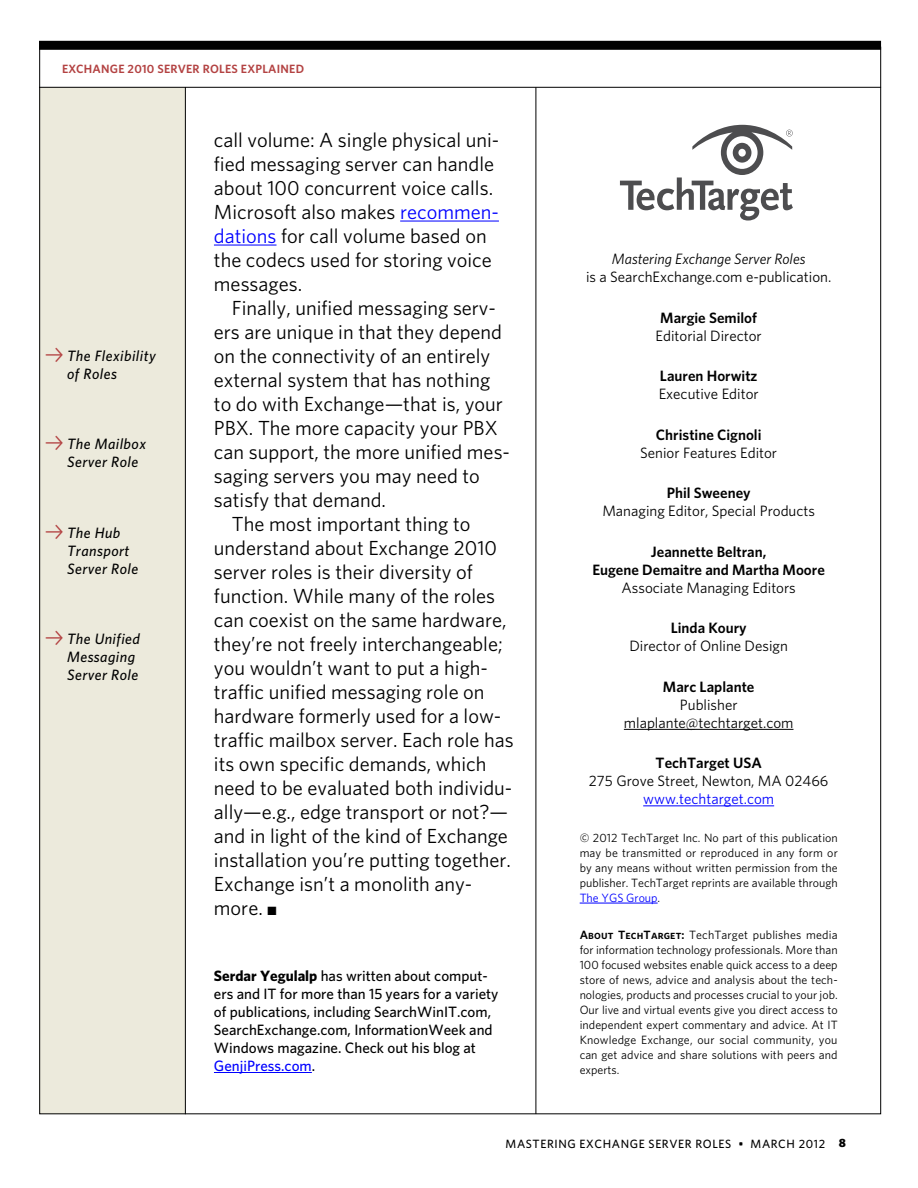
<style>
.page{position:relative;width:918px;height:1188px;background:#fff}
.page>*{position:absolute;margin:0;border:0;box-sizing:border-box;transform-origin:0 0}
.t1{font:20.4px/24px "Whitney";color:#000}
.t2{font:15px/18px "Whitney";color:#000;text-align:center}
.t3{font:500 15px/18px "Whitney";color:#000}
.t4{font:600 15px/18px "Whitney";color:#000;text-align:center}
.t5{font:italic 500 15px/18px "Whitney";letter-spacing:.03em;color:#000}
.t6{font:italic 15px "Whitney";color:#000}
.t7{font:15px "Whitney";color:#00f}
.t8{font:12px/15px "Whitney";color:#000;text-align:justify}
.t9{font:500 12px "Whitney";letter-spacing:.05em;color:#000}
.t10{font:600 12px "Whitney";letter-spacing:.02em;color:#b34242}
.s1{color:#00f}
.s2{font-weight:700}
.s3{font-family:"Whitney Semibold SC"}
.s4{font-weight:900}
</style>
<div class="page">
<div style="left:39px;top:88px;width:146px;height:1026px;background:linear-gradient(to right,#eceadc,#eceadc)"></div>
<hr style="left:185px;top:87px;width:1px;height:1027px;background:#000">
<hr style="left:536px;top:87px;width:1px;height:1027px;background:#000">
<div style="left:39px;top:41px;width:842px;height:9px;background:#000"></div>
<hr style="left:39px;top:87px;width:842px;height:1px;background:#000">
<hr style="left:400px;top:221px;width:99px;height:1px;background:#00f">
<hr style="left:214px;top:245px;width:63px;height:1px;background:#00f">
<hr style="left:214px;top:1072px;width:98px;height:1px;background:#00f">
<hr style="left:624px;top:729px;width:169px;height:1px;background:#000">
<hr style="left:643px;top:805px;width:131px;height:1px;background:#00f">
<hr style="left:580px;top:903px;width:78px;height:1px;background:#00f">
<svg style="left:620px;top:125px;width:173px;height:96px"></svg>
<p class="t10" style="left:62px;top:61px;width:244px">Exchange 2010 Server Roles Explained</p>
<p class="t5" style="left:67px;top:346px;width:90px">The Flexibility of Roles</p>
<p class="t5" style="left:67px;top:435px;width:80px">The Mailbox<br>Server Role</p>
<p class="t5" style="left:67px;top:523px;width:73px">The Hub<br>Transport<br>Server Role</p>
<p class="t5" style="left:67px;top:630px;width:74px">The Unified<br>Messaging<br>Server Role</p>
<p class="t1" style="left:214px;top:128px;width:287px">call volume: A single physical uni&shy;fied messaging server can handle about 100 concurrent voice calls.<br>Microsoft also makes <span class="s1">recommen&shy;dations</span> for call volume based on the codecs used for storing voice messages.</p>
<p class="t1" style="left:232px;top:296px;width:265px">Finally, unified messaging serv-</p>
<p class="t1" style="left:214px;top:320px;width:290px">ers are unique in that they depend</p>
<p class="t1" style="left:214px;top:344px;width:278px">on the connectivity of an entirely</p>
<p class="t1" style="left:214px;top:368px;width:278px">external system that has nothing</p>
<p class="t1" style="left:214px;top:392px;width:290px">to do with Exchange—that is, your</p>
<p class="t1" style="left:214px;top:416px;width:285px">PBX. The more capacity your PBX</p>
<p class="t1" style="left:214px;top:440px;width:298px">can support, the more unified mes-</p>
<p class="t1" style="left:214px;top:464px;width:267px">saging servers you may need to</p>
<p class="t1" style="left:214px;top:488px;width:174px">satisfy that demand.</p>
<p class="t1" style="left:232px;top:512px;width:240px">The most important thing to</p>
<p class="t1" style="left:214px;top:535px;width:285px">understand about Exchange 2010</p>
<p class="t1" style="left:214px;top:559px;width:261px">server roles is their diversity of</p>
<p class="t1" style="left:214px;top:583px;width:283px">function. While many of the roles</p>
<p class="t1" style="left:214px;top:607px;width:294px">can coexist on the same hardware,</p>
<p class="t1" style="left:214px;top:631px;width:290px">they’re not freely interchangeable;</p>
<p class="t1" style="left:214px;top:655px;width:276px">you wouldn’t want to put a high-</p>
<p class="t1" style="left:214px;top:679px;width:272px">traffic unified messaging role on</p>
<p class="t1" style="left:214px;top:703px;width:289px">hardware formerly used for a low-</p>
<p class="t1" style="left:214px;top:727px;width:301px">traffic mailbox server. Each role has</p>
<p class="t1" style="left:214px;top:751px;width:274px">its own specific demands, which</p>
<p class="t1" style="left:214px;top:775px;width:300px">need to be evaluated both individu-</p>
<p class="t1" style="left:214px;top:799px;width:296px">ally—e.g., edge transport or not?—</p>
<p class="t1" style="left:214px;top:823px;width:296px">and in light of the kind of Exchange</p>
<p class="t1" style="left:214px;top:847px;width:299px">installation you’re putting together.</p>
<p class="t1" style="left:214px;top:871px;width:260px">Exchange isn’t a monolith any-</p>
<p class="t1" style="left:214px;top:895px;width:64px">more. ■</p>
<p class="t3" style="left:214px;top:967px;width:286px"><span class="s2">Serdar Yegulalp</span> has written about comput&shy;ers and IT for more than 15 years for a variety of publications, including SearchWinIT.com, SearchExchange.com, InformationWeek and Windows magazine. Check out his blog at <span class="s1">GenjiPress.com</span>.</p>
<p class="t6" style="left:612px;top:250px;width:195px">Mastering Exchange Server Roles</p>
<p class="t2" style="left:586px;top:268px;width:247px">is a SearchExchange.com e-publication.</p>
<p class="t4" style="left:660px;top:308px;width:98px">Margie Semilof</p>
<p class="t2" style="left:656px;top:326px;width:108px">Editorial Director</p>
<p class="t4" style="left:660px;top:367px;width:99px">Lauren Horwitz</p>
<p class="t2" style="left:659px;top:385px;width:102px">Executive Editor</p>
<p class="t4" style="left:656px;top:425px;width:107px">Christine Cignoli</p>
<p class="t2" style="left:640px;top:443px;width:138px">Senior Features Editor</p>
<p class="t4" style="left:667px;top:484px;width:85px">Phil Sweeney</p>
<p class="t2" style="left:602px;top:502px;width:214px">Managing Editor, Special Products</p>
<p class="t4" style="left:592px;top:542px;width:234px">Jeannette Beltran,<br>Eugene Demaitre and Martha Moore</p>
<p class="t2" style="left:622px;top:578px;width:176px">Associate Managing Editors</p>
<p class="t4" style="left:671px;top:619px;width:78px">Linda Koury</p>
<p class="t2" style="left:629px;top:637px;width:160px">Director of Online Design</p>
<p class="t4" style="left:663px;top:677px;width:93px">Marc Laplante</p>
<p class="t2" style="left:624px;top:695px;width:171px">Publisher mlaplante@techtarget.com</p>
<p class="t4" style="left:656px;top:754px;width:108px">TechTarget USA</p>
<p class="t2" style="left:589px;top:772px;width:241px">275 Grove Street, Newton, MA 02466</p>
<p class="t7" style="left:643px;top:790px;width:132px">www.techtarget.com</p>
<p class="t8" style="left:580px;top:830px;width:260px">© 2012 TechTarget Inc. No part of this publication may be transmitted or reproduced in any form or by any means without written permission from the publisher. TechTarget reprints are available through <span class="s1">The YGS Group</span>.</p>
<p class="t8" style="left:580px;top:928px;width:260px"><span class="s3">About TechTarget:</span> TechTarget publishes media for information technology professionals. More than 100 focused websites enable quick access to a deep store of news, advice and analysis about the tech&shy;nologies, products and processes crucial to your job.<br>Our live and virtual events give you direct access to independent expert commentary and advice. At IT Knowledge Exchange, our social community, you can get advice and share solutions with peers and experts.</p>
<p class="t9" style="left:506px;top:1137px;width:342px">Mastering Exchange Server Roles • march 2012 <span class="s4">8</span></p>
</div>
